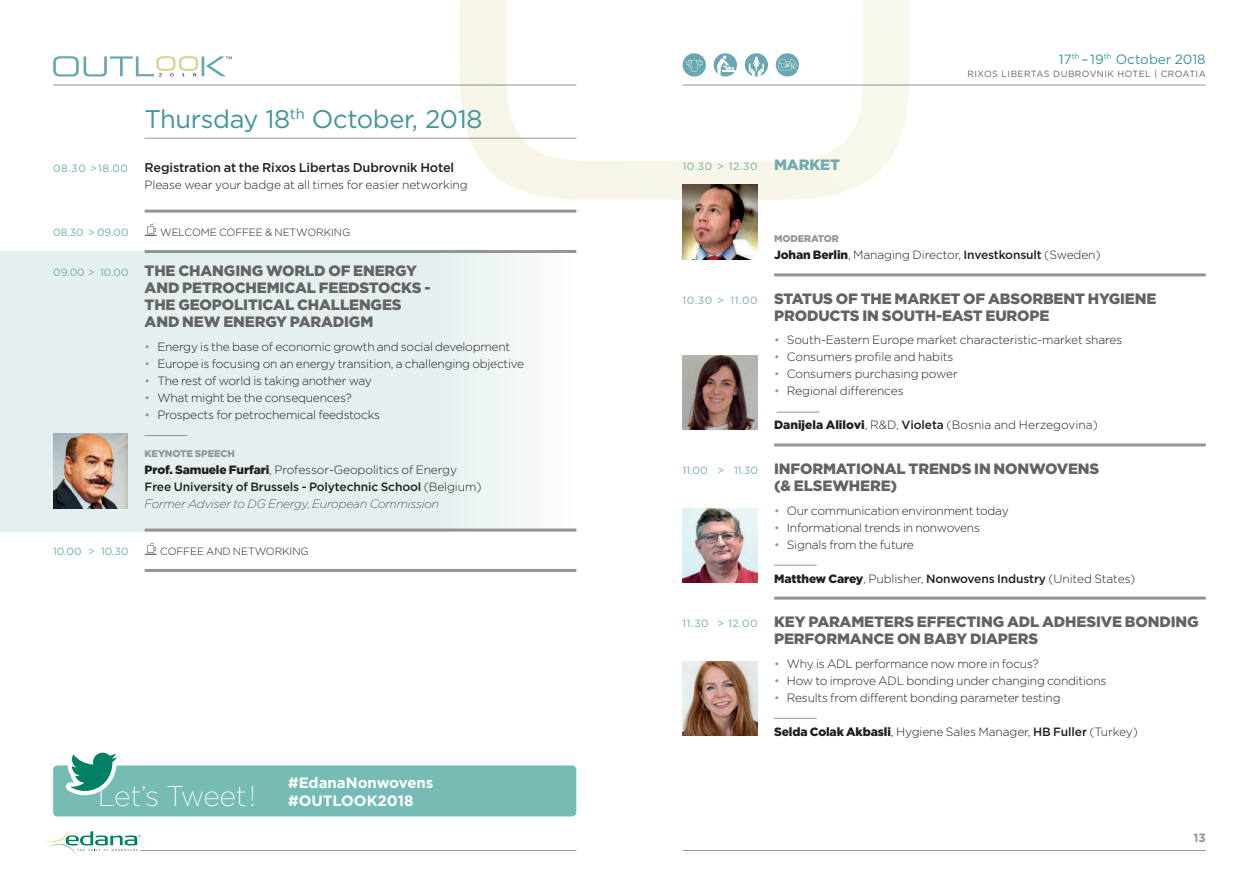
<style>
.page{position:relative;width:1259px;height:893px;background:#fff}
.page>*{position:absolute;margin:0;border:0;box-sizing:border-box;transform-origin:0 0}
.t1{font:25.5px "Gotham";letter-spacing:-.015em;color:#43949b}
.t2{font:900 15px/17px "Gotham";letter-spacing:-.01em;color:#636366}
.t3{font:700 15px/18px "Gotham";color:#fff}
.t4{font:13.5px "Gotham";color:#43949b}
.t5{font:500 12.75px "Gotham";letter-spacing:-.01em;color:#231f20}
.t6{font:300 12px "Gotham";letter-spacing:-.02em;color:#231f20}
.t7{font:500 12px/17px "Gotham";letter-spacing:-.01em;color:#231f20}
.t8{font:300 12px "Gotham";color:#231f20}
.t9{font:700 12px "Gotham";color:#939598}
.t10{font:10.5px "Gotham";letter-spacing:.025em;color:#72abaf}
.t11{font:300 10.5px "Gotham";letter-spacing:-.01em;color:#231f20}
.t12{font:900 9.75px "Gotham";letter-spacing:-.01em;color:#939598}
.t13{font:9px "Gotham";letter-spacing:.05em;color:#636366}
.s1{font-weight:400;font-size:10.5px;color:#72abaf}
.s2{color:#939598}
.s3{font-weight:900}
.s4{font-weight:300}
.s5{font-weight:200;font-style:italic}
.s6{font-family:"Gotham Ex";font-weight:300;font-size:28.5px}
.s7{font-weight:900;font-size:15px}
.s8{font-weight:500}
</style>
<div class="page">
<hr style="left:682px;top:850px;width:523px;height:1px;background:#939598">
<svg style="left:45px;top:828px;width:95px;height:26px"></svg>
<hr style="left:140px;top:850px;width:436px;height:1px;background:#939598">
<hr style="left:53px;top:85px;width:523px;height:1px;background:#939598">
<hr style="left:682px;top:85px;width:523px;height:1px;background:#939598">
<svg style="left:459px;top:0;width:451px;height:200px"></svg>
<svg style="left:713px;top:53px;width:24px;height:24px"></svg>
<svg style="left:717px;top:55px;width:20px;height:22px"></svg>
<svg style="left:745px;top:53px;width:23px;height:24px"></svg>
<svg style="left:749px;top:57px;width:15px;height:20px"></svg>
<div style="left:776px;top:53px;width:23px;height:24px;background:#69a8b0;border-radius:50%"></div>
<svg style="left:778px;top:59px;width:21px;height:12px"></svg>
<div style="left:682px;top:53px;width:24px;height:24px;background:#69a8b0;border-radius:50%"></div>
<svg style="left:686px;top:60px;width:16px;height:12px"></svg>
<svg style="left:53px;top:56px;width:179px;height:21px"></svg>
<div style="left:0;top:251px;width:576px;height:280px;background:#e5eff0"></div>
<hr style="left:145px;top:210px;width:431px;height:3px;background:#939598">
<svg style="left:145px;top:223px;width:12px;height:13px"></svg>
<hr style="left:145px;top:250px;width:431px;height:3px;background:#939598">
<hr style="left:145px;top:435px;width:42px;height:1px;background:#939598">
<img style="left:53px;top:434px;width:75px;height:74px">
<hr style="left:145px;top:528px;width:431px;height:3px;background:#939598">
<svg style="left:145px;top:542px;width:12px;height:13px"></svg>
<hr style="left:145px;top:569px;width:431px;height:3px;background:#939598">
<hr style="left:144px;top:138px;width:432px;height:1px;background:#939598">
<img style="left:682px;top:185px;width:75px;height:74px">
<hr style="left:774px;top:273px;width:431px;height:3px;background:#939598">
<hr style="left:776px;top:412px;width:43px;height:1px;background:#939598">
<img style="left:682px;top:355px;width:75px;height:74px">
<hr style="left:774px;top:443px;width:431px;height:3px;background:#939598">
<hr style="left:774px;top:565px;width:42px;height:1px;background:#939598">
<img style="left:682px;top:508px;width:75px;height:75px">
<hr style="left:774px;top:597px;width:431px;height:3px;background:#939598">
<hr style="left:774px;top:718px;width:42px;height:1px;background:#939598">
<img style="left:682px;top:661px;width:75px;height:75px">
<div style="left:53px;top:765px;width:523px;height:51px;background:#77bcb4;border-radius:4px"></div>
<svg style="left:53px;top:752px;width:87px;height:47px"></svg>
<h1 class="t1" style="left:144px;top:104px;width:339px">Thursday 18<sup>th</sup> October, 2018</h1>
<p class="t10" style="left:53px;top:163px;width:76px">08.30 &gt;18.00</p>
<p class="t5" style="left:145px;top:160px;width:311px">Registration at the Rixos Libertas Dubrovnik Hotel</p>
<p class="t6" style="left:145px;top:178px;width:325px">Please wear your badge at all times for easier networking</p>
<p class="t10" style="left:53px;top:226px;width:77px">08.30 &gt; 09.00</p>
<p class="t11" style="left:160px;top:227px;width:192px">WELCOME COFFEE &amp; NETWORKING</p>
<p class="t2" style="left:145px;top:262px;width:287px;text-indent:-91px"><span class="s1">09.00 &gt; 10.00</span> THE CHANGING WORLD OF ENERGY<br>AND PETROCHEMICAL FEEDSTOCKS -<br>THE GEOPOLITICAL CHALLENGES<br>AND NEW ENERGY PARADIGM</p>
<p class="t6" style="left:145px;top:340px;width:367px"><span class="s2">•</span> Energy is the base of economic growth and social development</p>
<p class="t6" style="left:145px;top:357px;width:381px"><span class="s2">•</span> Europe is focusing on an energy transition, a challenging objective</p>
<p class="t6" style="left:145px;top:374px;width:229px"><span class="s2">•</span> The rest of world is taking another way</p>
<p class="t6" style="left:145px;top:391px;width:209px"><span class="s2">•</span> What might be the consequences?</p>
<p class="t6" style="left:145px;top:408px;width:237px"><span class="s2">•</span> Prospects for petrochemical feedstocks</p>
<p class="t12" style="left:145px;top:448px;width:92px">KEYNOTE SPEECH</p>
<p class="t7" style="left:145px;top:461px;width:338px"><span class="s3">Prof. Samuele Furfari</span><span class="s4">, Professor-Geopolitics of Energy<br></span>Free University of Brussels - Polytechnic School <span class="s4">(Belgium)<br></span><span class="s5">Former Adviser to DG Energy, European Commission</span></p>
<p class="t10" style="left:53px;top:545px;width:77px">10.00 &gt; 10.30</p>
<p class="t11" style="left:160px;top:545px;width:150px">COFFEE AND NETWORKING</p>
<p class="t3" style="left:98px;top:773px;width:337px;text-indent:190px">#EdanaNonwovens<br><span class="s6">Let’s Tweet!</span> #OUTLOOK2018</p>
<p class="t10" style="left:682px;top:161px;width:159px">10.30 &gt; 12.30 <span class="s7">MARKET</span></p>
<p class="t4" style="left:1058px;top:52px;width:148px">17<sup>th</sup> –19<sup>th</sup> October 2018</p>
<p class="t13" style="left:967px;top:68px;width:240px">RIXOS LIBERTAS DUBROVNIK HOTEL | CROATIA</p>
<p class="t12" style="left:774px;top:233px;width:66px">MODERATOR</p>
<p class="t6" style="left:774px;top:249px;width:328px"><span class="s3">Johan Berlin</span>, Managing Director, <span class="s8">Investkonsult</span> (Sweden)</p>
<p class="t2" style="left:774px;top:290px;width:384px;text-indent:-91px"><span class="s1">10.30 &gt; 11.00</span> STATUS OF THE MARKET OF ABSORBENT HYGIENE<br>PRODUCTS IN SOUTH-EAST EUROPE</p>
<p class="t6" style="left:774px;top:334px;width:350px"><span class="s2">•</span> South-Eastern Europe market characteristic-market shares</p>
<p class="t6" style="left:774px;top:351px;width:181px"><span class="s2">•</span> Consumers profile and habits</p>
<p class="t6" style="left:774px;top:368px;width:185px"><span class="s2">•</span> Consumers purchasing power</p>
<p class="t6" style="left:774px;top:385px;width:131px"><span class="s2">•</span> Regional differences</p>
<p class="t8" style="left:774px;top:419px;width:325px"><span class="s3">Danijela Alilovi</span>, R&amp;D, <span class="s8">Violeta</span> (Bosnia and Herzegovina)</p>
<p class="t2" style="left:774px;top:460px;width:327px;text-indent:-91px"><span class="s1">11.00 &gt; 11.30</span> INFORMATIONAL TRENDS IN NONWOVENS (&amp; ELSEWHERE)</p>
<p class="t6" style="left:774px;top:504px;width:236px"><span class="s2">•</span> Our communication environment today</p>
<p class="t6" style="left:774px;top:521px;width:207px"><span class="s2">•</span> Informational trends in nonwovens</p>
<p class="t6" style="left:774px;top:538px;width:141px"><span class="s2">•</span> Signals from the future</p>
<p class="t6" style="left:774px;top:572px;width:363px"><span class="s3">Matthew Carey</span>, Publisher, <span class="s8">Nonwovens Industry</span> (United States)</p>
<p class="t2" style="left:774px;top:613px;width:426px;text-indent:-91px"><span class="s1">11.30 &gt; 12.00</span> KEY PARAMETERS EFFECTING ADL ADHESIVE BONDING<br>PERFORMANCE ON BABY DIAPERS</p>
<p class="t6" style="left:774px;top:657px;width:266px"><span class="s2">•</span> Why is ADL performance now more in focus?</p>
<p class="t6" style="left:774px;top:674px;width:334px"><span class="s2">•</span> How to improve ADL bonding under changing conditions</p>
<p class="t6" style="left:774px;top:691px;width:288px"><span class="s2">•</span> Results from different bonding parameter testing</p>
<p class="t6" style="left:774px;top:725px;width:365px"><span class="s3">Selda Colak Akbasli</span>, Hygiene Sales Manager, <span class="s8">HB Fuller</span> (Turkey)</p>
<p class="t9" style="left:1193px;top:831px;width:14px">13</p>
</div>
